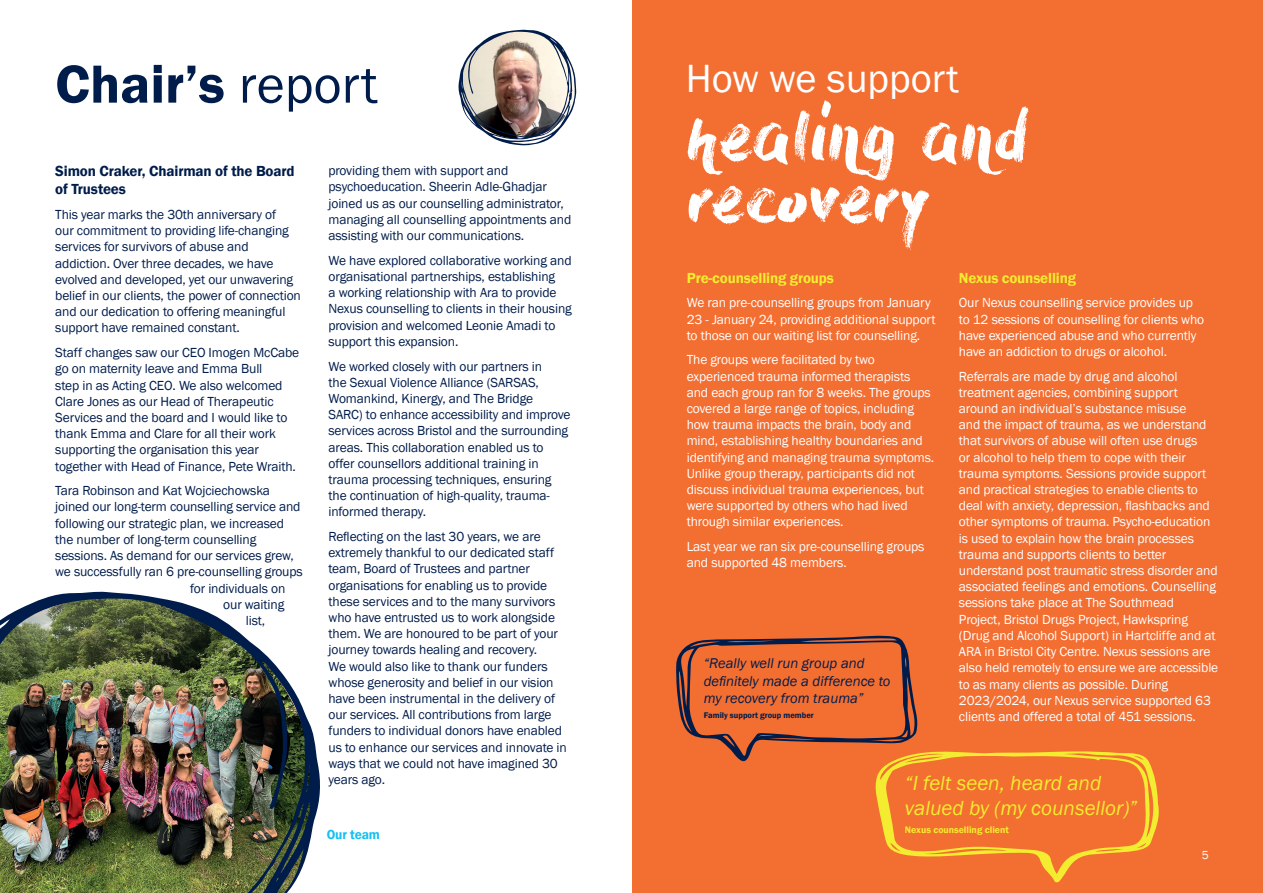
<style>
.page{position:relative;width:1263px;height:893px;background:#fff}
.page>*{position:absolute;margin:0;border:0;box-sizing:border-box;transform-origin:0 0}
.t1{font:69px/62.1px "Dry Brush";letter-spacing:-.015em;color:#fff}
.t2{font:600 55.5px "Franklin Gothic";color:#001c4b}
.t3{font:40.5px "Franklin Gothic";color:#fff}
.t4{font:italic 21px/25.2px "Franklin Gothic";color:#f3ec30}
.t5{font:600 15px/18px "Franklin Gothic";letter-spacing:-.01em;color:#001c4b}
.t6{font:600 15px "Franklin Gothic";letter-spacing:-.01em;color:#f3ec30}
.t7{font:italic 14.55px/17.2px "Franklin Gothic";color:#001c4b}
.t8{font:13.5px/16.2px "Franklin Gothic";letter-spacing:-.01em;color:#001c4b}
.t9{font:13.5px/16.2px "Franklin Gothic";letter-spacing:-.01em;color:#fff}
.t10{font:600 13.5px "Franklin Gothic";letter-spacing:-.01em;color:#15c0f2}
.t11{font:12px "Franklin Gothic";color:#fff}
.t12{font:600 9.75px "Franklin Gothic";color:#f3ec30}
.t13{font:600 8.4px "Franklin Gothic";color:#001c4b}
.s1{font-weight:400;font-size:54px}
</style>
<div class="page">
<div style="left:632px;top:0;width:631px;height:893px;background:#f36e31"></div>
<img style="left:0;top:591px;width:320px;height:302px">
<svg style="left:676px;top:635px;width:483px;height:247px"></svg>
<img style="left:458px;top:30px;width:118px;height:115px">
<h2 class="t2" style="left:55px;top:50px;width:324px">Chair’s <span class="s1">report</span></h2>
<p class="t5" style="left:55px;top:163px;width:241px">Simon Craker, Chairman of the Board of Trustees</p>
<p class="t8" style="left:55px;top:207px;width:247px">This year marks the 30th anniversary of<br>our commitment to providing life-changing services for survivors of abuse and addiction. Over three decades, we have evolved and developed, yet our unwavering belief in our clients, the power of connection and our dedication to offering meaningful support have remained constant.</p>
<p class="t8" style="left:55px;top:345px;width:245px">Staff changes saw our CEO Imogen McCabe go on maternity leave and Emma Bull<br>step in as Acting CEO. We also welcomed Clare Jones as our Head of Therapeutic Services and the board and I would like to thank Emma and Clare for all their work supporting the organisation this year together with Head of Finance, Pete Wraith.</p>
<p class="t8" style="left:55px;top:483px;width:216px">Tara Robinson and Kat Wojciechowska</p>
<p class="t8" style="left:55px;top:499px;width:247px">joined our long-term counselling service and</p>
<p class="t8" style="left:55px;top:515px;width:230px">following our strategic plan, we increased</p>
<p class="t8" style="left:55px;top:532px;width:203px">the number of long-term counselling</p>
<p class="t8" style="left:55px;top:548px;width:240px">sessions. As demand for our services grew,</p>
<p class="t8" style="left:55px;top:564px;width:249px">we successfully ran 6 pre-counselling groups</p>
<p class="t8" style="left:190px;top:580px;width:97px">for individuals on</p>
<p class="t8" style="left:223px;top:596px;width:63px">our waiting</p>
<p class="t8" style="left:246px;top:613px;width:21px">list,</p>
<p class="t8" style="left:328px;top:163px;width:244px">providing them with support and psychoeducation. Sheerin Adle-Ghadjar joined us as our counselling administrator, managing all counselling appointments and assisting with our communications.</p>
<p class="t8" style="left:328px;top:252px;width:245px">We have explored collaborative working and organisational partnerships, establishing<br>a working relationship with Ara to provide Nexus counselling to clients in their housing provision and welcomed Leonie Amadi to support this expansion.</p>
<p class="t8" style="left:328px;top:358px;width:243px">We worked closely with our partners in<br>the Sexual Violence Alliance (SARSAS, Womankind, Kinergy, and The Bridge SARC) to enhance accessibility and improve services across Bristol and the surrounding areas. This collaboration enabled us to offer counsellors additional training in trauma processing techniques, ensuring the continuation of high-quality, trauma&shy;informed therapy.</p>
<p class="t8" style="left:328px;top:529px;width:240px">Reflecting on the last 30 years, we are extremely thankful to our dedicated staff team, Board of Trustees and partner organisations for enabling us to provide these services and to the many survivors who have entrusted us to work alongside them. We are honoured to be part of your journey towards healing and recovery.<br>We would also like to thank our funders whose generosity and belief in our vision have been instrumental in the delivery of our services. All contributions from large funders to individual donors have enabled us to enhance our services and innovate in ways that we could not have imagined 30 years ago.</p>
<p class="t10" style="left:327px;top:826px;width:55px">Our team</p>
<h3 class="t3" style="left:686px;top:54px;width:275px">How we support</h3>
<h1 class="t1" style="left:687px;top:105px;width:344px">healing and recovery</h1>
<p class="t6" style="left:687px;top:268px;width:149px">Pre-counselling groups</p>
<p class="t9" style="left:687px;top:295px;width:250px">We ran pre-counselling groups from January<br>23 - January 24, providing additional support to those on our waiting list for counselling.</p>
<p class="t9" style="left:687px;top:352px;width:249px">The groups were facilitated by two experienced trauma informed therapists and each group ran for 8 weeks. The groups covered a large range of topics, including how trauma impacts the brain, body and mind, establishing healthy boundaries and identifying and managing trauma symptoms.<br>Unlike group therapy, participants did not discuss individual trauma experiences, but were supported by others who had lived through similar experiences.</p>
<p class="t9" style="left:687px;top:539px;width:239px">Last year we ran six pre-counselling groups and supported 48 members.</p>
<p class="t7" style="left:704px;top:655px;width:188px">“Really well run group and definitely made a difference to my recovery from trauma”</p>
<p class="t13" style="left:704px;top:710px;width:111px">Family support group member</p>
<p class="t6" style="left:959px;top:268px;width:119px">Nexus counselling</p>
<p class="t9" style="left:959px;top:295px;width:247px">Our Nexus counselling service provides up to 12 sessions of counselling for clients who have experienced abuse and who currently have an addiction to drugs or alcohol.</p>
<p class="t9" style="left:959px;top:368px;width:261px">Referrals are made by drug and alcohol treatment agencies, combining support around an individual’s substance misuse<br>and the impact of trauma, as we understand that survivors of abuse will often use drugs<br>or alcohol to help them to cope with their trauma symptoms. Sessions provide support and practical strategies to enable clients to deal with anxiety, depression, flashbacks and other symptoms of trauma. Psycho-education is used to explain how the brain processes trauma and supports clients to better understand post traumatic stress disorder and associated feelings and emotions. Counselling sessions take place at The Southmead Project, Bristol Drugs Project, Hawkspring (Drug and Alcohol Support) in Hartcliffe and at ARA in Bristol City Centre. Nexus sessions are also held remotely to ensure we are accessible to as many clients as possible. During 2023/2024, our Nexus service supported 63 clients and offered a total of 451 sessions.</p>
<h3 class="t4" style="left:905px;top:771px;width:234px">“I felt seen, heard and valued by (my counsellor)”</h3>
<p class="t12" style="left:905px;top:824px;width:105px">Nexus counselling client</p>
<p class="t11" style="left:1202px;top:847px;width:9px">5</p>
</div>
